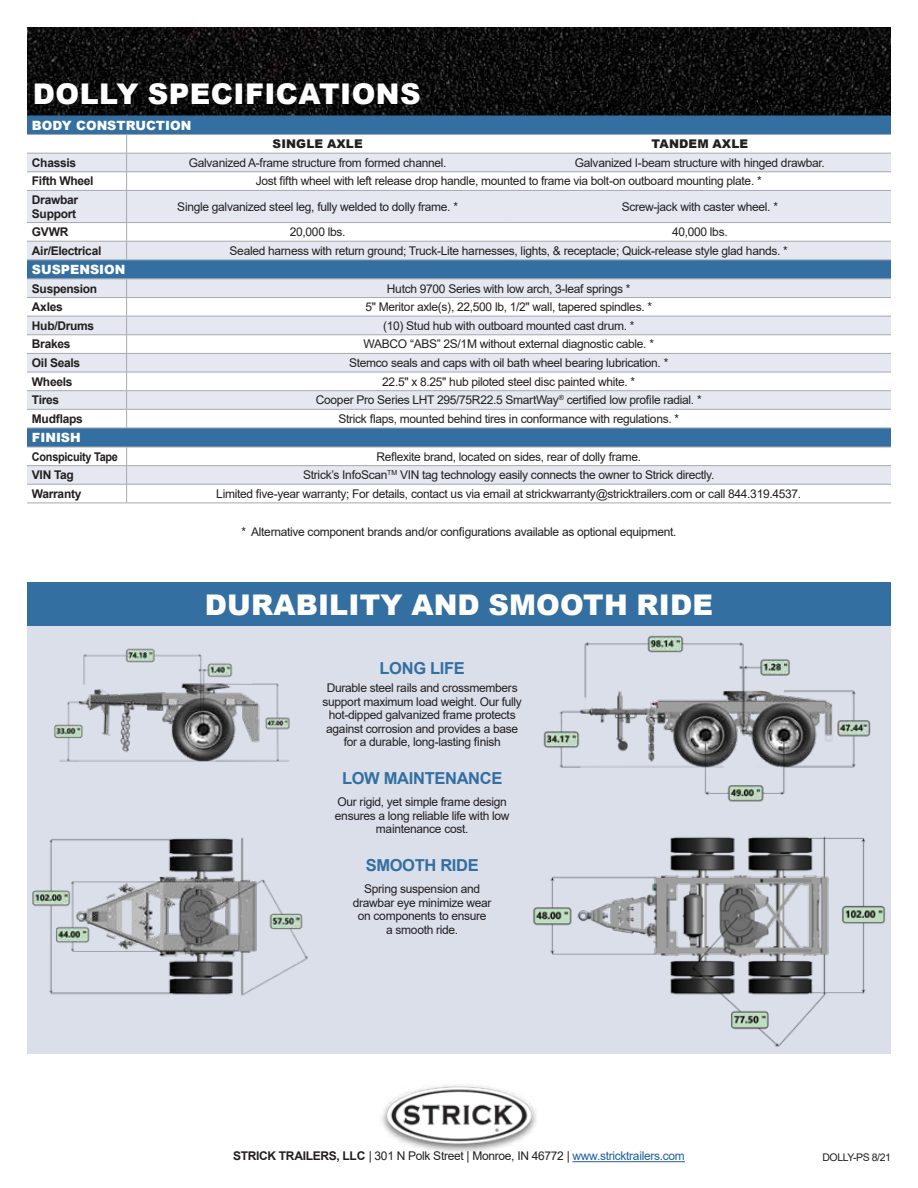
<style>
.page{position:relative;width:918px;height:1188px;background:#fff}
.page>*{position:absolute;margin:0;border:0;box-sizing:border-box;transform-origin:0 0}
.t1{font:900 28.5px "Arial";letter-spacing:.005em;color:#fff}
.t2{font:700 16.5px "Arial";letter-spacing:-.02em;color:#346fa1}
.t3{font:900 12.75px "Arial";color:#fff}
.t4{font:12px/13.5px "Arial";letter-spacing:-.025em;color:#231f20;text-align:center}
.t5{font:700 12px/13.5px "Arial";letter-spacing:-.025em;color:#231f20}
.t6{font:900 12px "Arial";letter-spacing:.01em;color:#231f20}
.t7{font:700 12px "Arial";letter-spacing:-.025em;color:#231f20;scale:.91 1}
.t8{font:10.5px "Arial";letter-spacing:-.04em;color:#231f20}
.s1{font-weight:700}
.s2{color:#215e9e}
</style>
<div class="page">
<img style="left:381px;top:1085px;width:155px;height:67px">
<img style="left:27px;top:27px;width:864px;height:89px">
<hr style="left:573px;top:1161px;width:112px;height:1px;background:#215e9e">
<div style="left:27px;top:586px;width:864px;height:468px;background:#dadfea"></div>
<svg style="left:27px;top:116px;width:864px;height:37px;fill:#346fa1"></svg>
<svg style="left:27px;top:154px;width:864px;height:330px;fill:#e5e8f0"></svg>
<svg style="left:126px;top:135px;width:1px;height:55px"></svg>
<hr style="left:126px;top:191px;width:1px;height:31px;background:#a7a9ac">
<svg style="left:126px;top:223px;width:1px;height:36px"></svg>
<svg style="left:126px;top:279px;width:1px;height:149px"></svg>
<svg style="left:126px;top:448px;width:1px;height:55px"></svg>
<hr style="left:27px;top:134px;width:100px;height:1px;background:#a7a9ac">
<hr style="left:127px;top:134px;width:382px;height:1px;background:#a7a9ac">
<hr style="left:509px;top:134px;width:382px;height:1px;background:#a7a9ac">
<hr style="left:27px;top:153px;width:100px;height:1px;background:#a7a9ac">
<hr style="left:127px;top:153px;width:382px;height:1px;background:#a7a9ac">
<hr style="left:509px;top:153px;width:382px;height:1px;background:#a7a9ac">
<hr style="left:27px;top:171px;width:100px;height:1px;background:#a7a9ac">
<hr style="left:127px;top:171px;width:382px;height:1px;background:#a7a9ac">
<hr style="left:509px;top:171px;width:382px;height:1px;background:#a7a9ac">
<hr style="left:27px;top:190px;width:100px;height:1px;background:#a7a9ac">
<hr style="left:127px;top:190px;width:382px;height:1px;background:#a7a9ac">
<hr style="left:509px;top:190px;width:382px;height:1px;background:#a7a9ac">
<hr style="left:27px;top:222px;width:100px;height:1px;background:#a7a9ac">
<hr style="left:127px;top:222px;width:382px;height:1px;background:#a7a9ac">
<hr style="left:509px;top:222px;width:382px;height:1px;background:#a7a9ac">
<hr style="left:27px;top:241px;width:100px;height:1px;background:#a7a9ac">
<hr style="left:127px;top:241px;width:382px;height:1px;background:#a7a9ac">
<hr style="left:509px;top:241px;width:382px;height:1px;background:#a7a9ac">
<hr style="left:27px;top:259px;width:100px;height:1px;background:#a7a9ac">
<hr style="left:127px;top:259px;width:382px;height:1px;background:#a7a9ac">
<hr style="left:509px;top:259px;width:382px;height:1px;background:#a7a9ac">
<hr style="left:27px;top:278px;width:100px;height:1px;background:#a7a9ac">
<hr style="left:127px;top:278px;width:382px;height:1px;background:#a7a9ac">
<hr style="left:509px;top:278px;width:382px;height:1px;background:#a7a9ac">
<hr style="left:27px;top:297px;width:100px;height:1px;background:#a7a9ac">
<hr style="left:127px;top:297px;width:382px;height:1px;background:#a7a9ac">
<hr style="left:509px;top:297px;width:382px;height:1px;background:#a7a9ac">
<hr style="left:27px;top:316px;width:100px;height:1px;background:#a7a9ac">
<hr style="left:127px;top:316px;width:382px;height:1px;background:#a7a9ac">
<hr style="left:509px;top:316px;width:382px;height:1px;background:#a7a9ac">
<hr style="left:27px;top:334px;width:100px;height:1px;background:#a7a9ac">
<hr style="left:127px;top:334px;width:382px;height:1px;background:#a7a9ac">
<hr style="left:509px;top:334px;width:382px;height:1px;background:#a7a9ac">
<hr style="left:27px;top:353px;width:100px;height:1px;background:#a7a9ac">
<hr style="left:127px;top:353px;width:382px;height:1px;background:#a7a9ac">
<hr style="left:509px;top:353px;width:382px;height:1px;background:#a7a9ac">
<hr style="left:27px;top:372px;width:100px;height:1px;background:#a7a9ac">
<hr style="left:127px;top:372px;width:382px;height:1px;background:#a7a9ac">
<hr style="left:509px;top:372px;width:382px;height:1px;background:#a7a9ac">
<hr style="left:27px;top:390px;width:100px;height:1px;background:#a7a9ac">
<hr style="left:127px;top:390px;width:382px;height:1px;background:#a7a9ac">
<hr style="left:509px;top:390px;width:382px;height:1px;background:#a7a9ac">
<hr style="left:27px;top:409px;width:100px;height:1px;background:#a7a9ac">
<hr style="left:127px;top:409px;width:382px;height:1px;background:#a7a9ac">
<hr style="left:509px;top:409px;width:382px;height:1px;background:#a7a9ac">
<hr style="left:27px;top:428px;width:100px;height:1px;background:#a7a9ac">
<hr style="left:127px;top:428px;width:382px;height:1px;background:#a7a9ac">
<hr style="left:509px;top:428px;width:382px;height:1px;background:#a7a9ac">
<hr style="left:27px;top:447px;width:100px;height:1px;background:#a7a9ac">
<hr style="left:127px;top:447px;width:382px;height:1px;background:#a7a9ac">
<hr style="left:509px;top:447px;width:382px;height:1px;background:#a7a9ac">
<hr style="left:27px;top:465px;width:100px;height:1px;background:#a7a9ac">
<hr style="left:127px;top:465px;width:382px;height:1px;background:#a7a9ac">
<hr style="left:509px;top:465px;width:382px;height:1px;background:#a7a9ac">
<hr style="left:27px;top:484px;width:100px;height:1px;background:#a7a9ac">
<hr style="left:127px;top:484px;width:382px;height:1px;background:#a7a9ac">
<hr style="left:509px;top:484px;width:382px;height:1px;background:#a7a9ac">
<hr style="left:27px;top:503px;width:100px;height:1px;background:#a7a9ac">
<hr style="left:127px;top:503px;width:382px;height:1px;background:#a7a9ac">
<hr style="left:509px;top:503px;width:382px;height:1px;background:#a7a9ac">
<div style="left:27px;top:582px;width:864px;height:44px;background:#346fa1"></div>
<img style="left:54px;top:648px;width:236px;height:114px">
<img style="left:32px;top:837px;width:276px;height:159px">
<img style="left:543px;top:635px;width:328px;height:138px">
<img style="left:533px;top:773px;width:352px;height:274px">
<h1 class="t1" style="left:33px;top:73px;width:389px">DOLLY SPECIFICATIONS</h1>
<p class="t3" style="left:32px;top:116px;width:161px">BODY CONSTRUCTION</p>
<p class="t6" style="left:273px;top:135px;width:92px">SINGLE AXLE</p>
<p class="t6" style="left:652px;top:135px;width:98px">TANDEM AXLE</p>
<p class="t5" style="left:32px;top:156px;width:46px">Chassis</p>
<p class="t4" style="left:189px;top:156px;width:259px">Galvanized A-frame structure from formed channel.</p>
<p class="t4" style="left:575px;top:156px;width:252px">Galvanized I-beam structure with hinged drawbar.</p>
<p class="t5" style="left:32px;top:175px;width:63px">Fifth Wheel</p>
<p class="t4" style="left:256px;top:174px;width:507px">Jost fifth wheel with left release drop handle, mounted to frame via bolt-on outboard mounting plate. *</p>
<p class="t5" style="left:32px;top:193px;width:48px">Drawbar<br>Support</p>
<p class="t4" style="left:177px;top:200px;width:282px">Single galvanized steel leg, fully welded to dolly frame. *</p>
<p class="t4" style="left:622px;top:200px;width:158px">Screw-jack with caster wheel. *</p>
<p class="t5" style="left:32px;top:225px;width:38px">GVWR</p>
<p class="t4" style="left:290px;top:225px;width:57px">20,000 lbs.</p>
<p class="t4" style="left:672px;top:225px;width:57px">40,000 lbs.</p>
<p class="t5" style="left:32px;top:244px;width:71px">Air/Electrical</p>
<p class="t4" style="left:230px;top:244px;width:560px">Sealed harness with return ground; Truck-Lite harnesses, lights, &amp; receptacle; Quick-release style glad hands. *</p>
<p class="t3" style="left:32px;top:260px;width:95px">SUSPENSION</p>
<p class="t5" style="left:32px;top:282px;width:67px">Suspension</p>
<p class="t4" style="left:387px;top:282px;width:245px">Hutch 9700 Series with low arch, 3-leaf springs *</p>
<p class="t5" style="left:32px;top:300px;width:32px">Axles</p>
<p class="t4" style="left:365px;top:300px;width:288px">5" Meritor axle(s), 22,500 lb, 1/2" wall, tapered spindles. *</p>
<p class="t5" style="left:32px;top:319px;width:64px">Hub/Drums</p>
<p class="t4" style="left:383px;top:319px;width:253px">(10) Stud hub with outboard mounted cast drum. *</p>
<p class="t5" style="left:32px;top:338px;width:40px">Brakes</p>
<p class="t4" style="left:364px;top:337px;width:292px">WABCO “ABS” 2S/1M without external diagnostic cable. *</p>
<p class="t5" style="left:32px;top:356px;width:50px">Oil Seals</p>
<p class="t4" style="left:349px;top:356px;width:321px">Stemco seals and caps with oil bath wheel bearing lubrication. *</p>
<p class="t5" style="left:32px;top:375px;width:42px">Wheels</p>
<p class="t4" style="left:382px;top:375px;width:255px">22.5" x 8.25" hub piloted steel disc painted white. *</p>
<p class="t5" style="left:32px;top:394px;width:29px">Tires</p>
<p class="t4" style="left:316px;top:393px;width:387px">Cooper Pro Series LHT 295/75R22.5 SmartWay<sup>®</sup> certified low profile radial. *</p>
<p class="t5" style="left:32px;top:412px;width:52px">Mudflaps</p>
<p class="t4" style="left:338px;top:412px;width:342px">Strick flaps, mounted behind tires in conformance with regulations. *</p>
<p class="t3" style="left:32px;top:428px;width:50px">FINISH</p>
<p class="t7" style="left:32px;top:448px;width:96px">Conspicuity Tape</p>
<p class="t4" style="left:376px;top:450px;width:266px">Reflexite brand, located on sides, rear of dolly frame.</p>
<p class="t5" style="left:32px;top:468px;width:43px">VIN Tag</p>
<p class="t4" style="left:303px;top:468px;width:413px">Strick’s InfoScan<sup>TM</sup> VIN tag technology easily connects the owner to Strick directly.</p>
<p class="t5" style="left:32px;top:487px;width:51px">Warranty</p>
<p class="t4" style="left:216px;top:487px;width:586px">Limited five-year warranty; For details, contact us via email at strickwarranty@stricktrailers.com or call 844.319.4537.</p>
<p class="t4" style="left:241px;top:524px;width:437px">* Alternative component brands and/or configurations available as optional equipment.</p>
<h1 class="t1" style="left:205px;top:584px;width:510px">DURABILITY AND SMOOTH RIDE</h1>
<h2 class="t2" style="left:380px;top:657px;width:87px">LONG LIFE</h2>
<p class="t4" style="left:322px;top:681px;width:201px">Durable steel rails and crossmembers support maximum load weight. Our fully hot-dipped galvanized frame protects against corrosion and provides a base for a durable, long-lasting finish</p>
<h2 class="t2" style="left:342px;top:766px;width:162px">LOW MAINTENANCE</h2>
<p class="t4" style="left:335px;top:795px;width:176px">Our rigid, yet simple frame design ensures a long reliable life with low maintenance cost.</p>
<h2 class="t2" style="left:366px;top:853px;width:115px">SMOOTH RIDE</h2>
<p class="t4" style="left:353px;top:882px;width:140px">Spring suspension and drawbar eye minimize wear on components to ensure<br>a smooth ride.</p>
<p class="t4" style="left:233px;top:1149px;width:453px"><span class="s1">STRICK TRAILERS, LLC</span> | 301 N Polk Street | Monroe, IN 46772 | <span class="s2">www.stricktrailers.com</span></p>
<p class="t8" style="left:822px;top:1150px;width:70px">DOLLY-PS 8/21</p>
</div>
